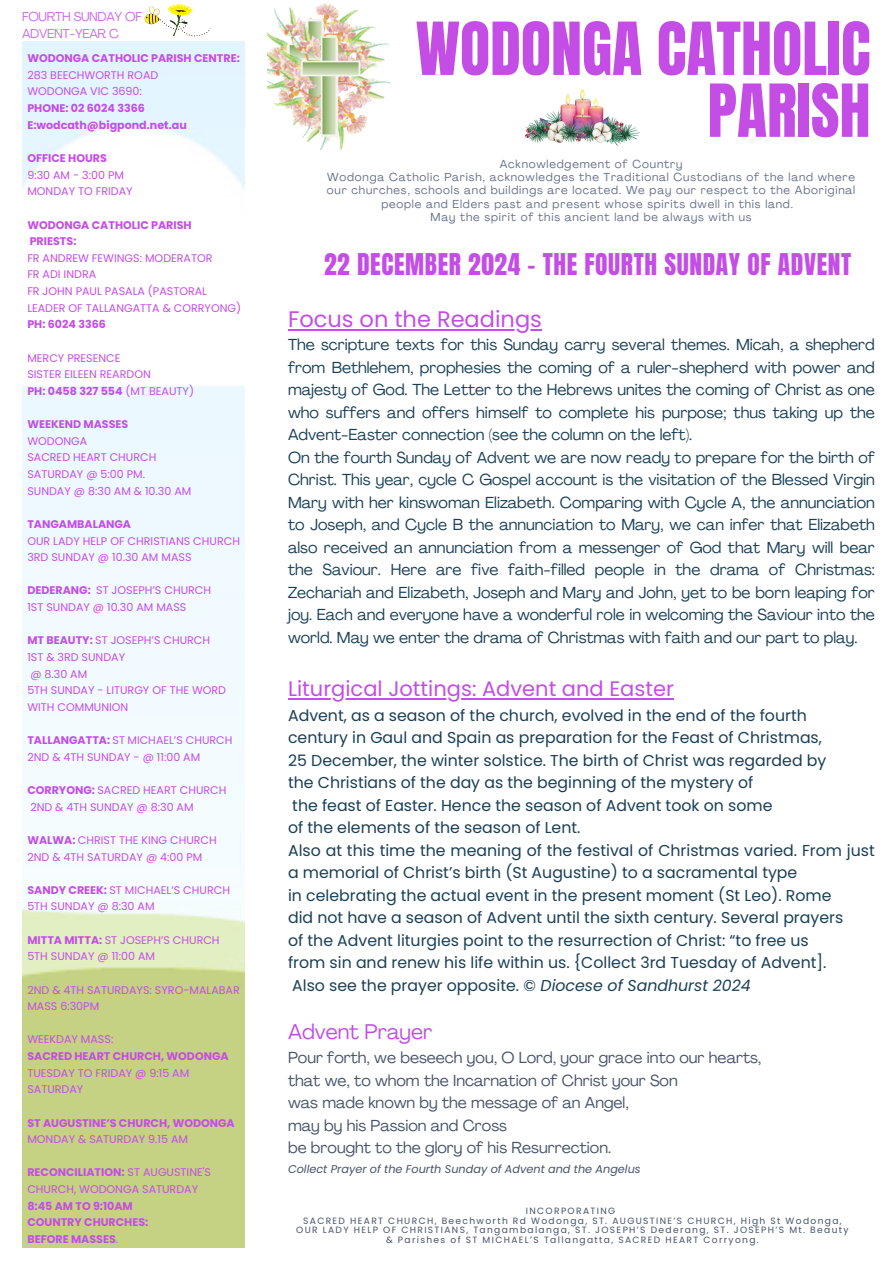
<style>
.page{position:relative;width:894px;height:1264px;background:#fff}
.page>*{position:absolute;margin:0;border:0;box-sizing:border-box;transform-origin:0 0}
.t1{font:62.1px/61.8px "Anton";color:#c44de6;text-align:right}
.t2{font:25.5px "Anton";letter-spacing:.025em;color:#c44de6}
.t3{font:22.5px "Poppins";color:#c44de6}
.t4{font:21px "Poppins";color:#c44de6}
.t5{font:21px "Agrandir";color:#c44de6}
.t6{font:15.75px/22.5px "Agrandir";color:#193f56}
.t7{font:15.75px/22.5px "Poppins";color:#193f56}
.t8{font:15.75px/22.5px "Agrandir";color:#455369}
.t9{font:12.75px/17px "Agrandir";letter-spacing:-.025em;color:#cb6ce6}
.t10{font:11.4px "Agrandir";letter-spacing:.07em;color:#646e89}
.t11{font:italic 11.25px "Poppins";color:#455369}
.t12{font:11.1px/16.6px "Poppins";color:#c44de6}
.t13{font:700 11.1px/16.6px "Poppins";color:#c44de6}
.t14{font:9.15px "Poppins";letter-spacing:.15em;color:#455369}
.s1{font-weight:700}
.s2{font-weight:400}
.s3{font-style:italic}
</style>
<div class="page">
<img style="left:267px;top:3px;width:125px;height:146px">
<svg style="left:142px;top:3px;width:70px;height:44px"></svg>
<img style="left:525px;top:89px;width:114px;height:57px">
<hr style="left:288px;top:329px;width:254px;height:1px;background:#c44de6">
<hr style="left:288px;top:698px;width:385px;height:2px;background:#c44de6">
<p class="t9" style="left:22px;top:10px;width:121px">FOURTH SUNDAY OF<br>ADVENT-YEAR C</p>
<p class="t13" style="left:27px;top:50px;width:214px">WODONGA CATHOLIC PARISH CENTRE:</p>
<p class="t12" style="left:27px;top:67px;width:132px">283 BEECHWORTH ROAD<br>WODONGA VIC 3690:</p>
<p class="t13" style="left:27px;top:100px;width:161px">PHONE: 02 6024 3366<br>E:wodcath@bigpond.net.au</p>
<p class="t13" style="left:27px;top:150px;width:81px">OFFICE HOURS</p>
<p class="t12" style="left:27px;top:166px;width:107px">9:30 AM - 3:00 PM<br>MONDAY TO FRIDAY</p>
<p class="t13" style="left:27px;top:216px;width:166px">WODONGA CATHOLIC PARISH<br>PRIESTS:</p>
<p class="t12" style="left:27px;top:249px;width:215px">FR ANDREW FEWINGS: MODERATOR<br>FR ADI INDRA<br>FR JOHN PAUL PASALA (PASTORAL<br>LEADER OF TALLANGATTA &amp; CORRYONG)</p>
<p class="t13" style="left:27px;top:316px;width:80px">PH: 6024 3366</p>
<p class="t12" style="left:27px;top:349px;width:168px">MERCY PRESENCE<br>SISTER EILEEN REARDON<br><span class="s1">PH: 0458 327 554</span> (MT BEAUTY)</p>
<p class="t13" style="left:27px;top:416px;width:102px">WEEKEND MASSES</p>
<p class="t12" style="left:27px;top:432px;width:165px">WODONGA<br>SACRED HEART CHURCH<br>SATURDAY @ 5:00 PM.<br>SUNDAY @ 8:30 AM &amp; 10.30 AM</p>
<p class="t13" style="left:27px;top:515px;width:105px">TANGAMBALANGA</p>
<p class="t12" style="left:27px;top:532px;width:214px">OUR LADY HELP OF CHRISTIANS CHURCH<br>3RD SUNDAY @ 10.30 AM MASS</p>
<p class="t12" style="left:27px;top:582px;width:185px"><span class="s1">DEDERANG:</span> ST JOSEPH’S CHURCH<br>1ST SUNDAY @ 10.30 AM MASS</p>
<p class="t12" style="left:27px;top:632px;width:200px"><span class="s1">MT BEAUTY:</span> ST JOSEPH’S CHURCH<br>1ST &amp; 3RD SUNDAY<br>@ 8.30 AM<br>5TH SUNDAY - LITURGY OF THE WORD<br>WITH COMMUNION</p>
<p class="t12" style="left:27px;top:732px;width:207px"><span class="s1">TALLANGATTA:</span> ST MICHAEL’S CHURCH<br>2ND &amp; 4TH SUNDAY - @ 11:00 AM</p>
<p class="t12" style="left:27px;top:781px;width:200px"><span class="s1">CORRYONG:</span> SACRED HEART CHURCH<br>2ND &amp; 4TH SUNDAY @ 8:30 AM</p>
<p class="t12" style="left:27px;top:831px;width:191px"><span class="s1">WALWA:</span> CHRIST THE KING CHURCH<br>2ND &amp; 4TH SATURDAY @ 4:00 PM</p>
<p class="t12" style="left:27px;top:881px;width:204px"><span class="s1">SANDY CREEK:</span> ST MICHAEL’S CHURCH<br>5TH SUNDAY @ 8:30 AM</p>
<p class="t12" style="left:27px;top:931px;width:194px"><span class="s1">MITTA MITTA:</span> ST JOSEPH’S CHURCH<br>5TH SUNDAY @ 11:00 AM</p>
<p class="t12" style="left:27px;top:981px;width:214px">2ND &amp; 4TH SATURDAYS: SYRO-MALABAR<br>MASS 6:30PM</p>
<p class="t12" style="left:27px;top:1031px;width:87px">WEEKDAY MASS:</p>
<p class="t13" style="left:27px;top:1047px;width:203px">SACRED HEART CHURCH, WODONGA</p>
<p class="t12" style="left:27px;top:1064px;width:163px">TUESDAY TO FRIDAY @ 9:15 AM<br>SATURDAY</p>
<p class="t13" style="left:27px;top:1114px;width:209px">ST AUGUSTINE’S CHURCH, WODONGA</p>
<p class="t12" style="left:27px;top:1130px;width:162px">MONDAY &amp; SATURDAY 9.15 AM</p>
<p class="t12" style="left:27px;top:1164px;width:185px"><span class="s1">RECONCILIATION:</span> ST AUGUSTINE'S<br>CHURCH, WODONGA SATURDAY</p>
<p class="t13" style="left:27px;top:1197px;width:122px">8:45 AM TO 9:10AM<br>COUNTRY CHURCHES:<br>BEFORE MASSES<span class="s2">.</span></p>
<h5 class="t1" style="left:415px;top:19px;width:456px">WODONGA CATHOLIC<br>PARISH</h5>
<h2 class="t10" style="left:499px;top:159px;width:184px">Acknowledgement of Country</h2>
<h2 class="t10" style="left:327px;top:172px;width:529px">Wodonga Catholic Parish, acknowledges the Traditional Custodians of the land where</h2>
<h2 class="t10" style="left:327px;top:186px;width:529px">our churches, schools and buildings are located. We pay our respect to the Aboriginal</h2>
<h2 class="t10" style="left:381px;top:199px;width:413px">people and Elders past and present whose spirits dwell in this land.</h2>
<h2 class="t10" style="left:430px;top:212px;width:322px">May the spirit of this ancient land be always with us</h2>
<p class="t2" style="left:324px;top:246px;width:528px">22 DECEMBER 2024 - THE FOURTH SUNDAY OF ADVENT</p>
<h3 class="t3" style="left:288px;top:303px;width:255px">Focus on the Readings</h3>
<h3 class="t6" style="left:288px;top:335px;width:588px">The scripture texts for this Sunday carry several themes. Micah, a shepherd from Bethlehem, prophesies the coming of a ruler-shepherd with power and majesty of God. The Letter to the Hebrews unites the coming of Christ as one who suffers and offers himself to complete his purpose; thus taking up the Advent-Easter connection (see the column on the left).<br>On the fourth Sunday of Advent we are now ready to prepare for the birth of Christ. This year, cycle C Gospel account is the visitation of the Blessed Virgin Mary with her kinswoman Elizabeth. Comparing with Cycle A, the annunciation to Joseph, and Cycle B the annunciation to Mary, we can infer that Elizabeth also received an annunciation from a messenger of God that Mary will bear the Saviour. Here are five faith-filled people in the drama of Christmas:<br>Zechariah and Elizabeth, Joseph and Mary and John, yet to be born leaping for joy. Each and everyone have a wonderful role in welcoming the Saviour into the world. May we enter the drama of Christmas with faith and our part to play.</h3>
<h3 class="t4" style="left:288px;top:674px;width:387px">Liturgical Jottings: Advent and Easter</h3>
<h3 class="t7" style="left:288px;top:704px;width:588px">Advent, as a season of the church, evolved in the end of the fourth<br>century in Gaul and Spain as preparation for the Feast of Christmas,<br>25 December, the winter solstice. The birth of Christ was regarded by<br>the Christians of the day as the beginning of the mystery of<br>the feast of Easter. Hence the season of Advent took on some<br>of the elements of the season of Lent.<br>Also at this time the meaning of the festival of Christmas varied. From just a memorial of Christ’s birth (St Augustine) to a sacramental type<br>in celebrating the actual event in the present moment (St Leo). Rome<br>did not have a season of Advent until the sixth century. Several prayers<br>of the Advent liturgies point to the resurrection of Christ: “to free us<br>from sin and renew his life within us. {Collect 3rd Tuesday of Advent].<br>Also see the prayer opposite. © <span class="s3">Diocese of Sandhurst 2024</span></h3>
<h3 class="t5" style="left:288px;top:1023px;width:146px">Advent Prayer</h3>
<h3 class="t8" style="left:288px;top:1047px;width:474px">Pour forth, we beseech you, O Lord, your grace into our hearts, that we, to whom the Incarnation of Christ your Son<br>was made known by the message of an Angel,<br>may by his Passion and Cross<br>be brought to the glory of his Resurrection.</h3>
<h3 class="t11" style="left:288px;top:1161px;width:354px">Collect Prayer of the Fourth Sunday of Advent and the Angelus</h3>
<p class="t14" style="left:525px;top:1203px;width:91px">INCORPORATING</p>
<h4 class="t14" style="left:303px;top:1213px;width:540px">SACRED HEART CHURCH, Beechworth Rd Wodonga, ST. AUGUSTINE’S CHURCH, High St Wodonga,</h4>
<p class="t14" style="left:296px;top:1223px;width:553px">OUR LADY HELP OF CHRISTIANS, Tangambalanga, ST. JOSEPH’S Dederang, ST. JOSEPH’S Mt. Beauty</p>
<h1 class="t14" style="left:386px;top:1233px;width:374px">&amp; Parishes of ST MICHAEL’S Tallangatta, SACRED HEART Corryong.</h1>
</div>
